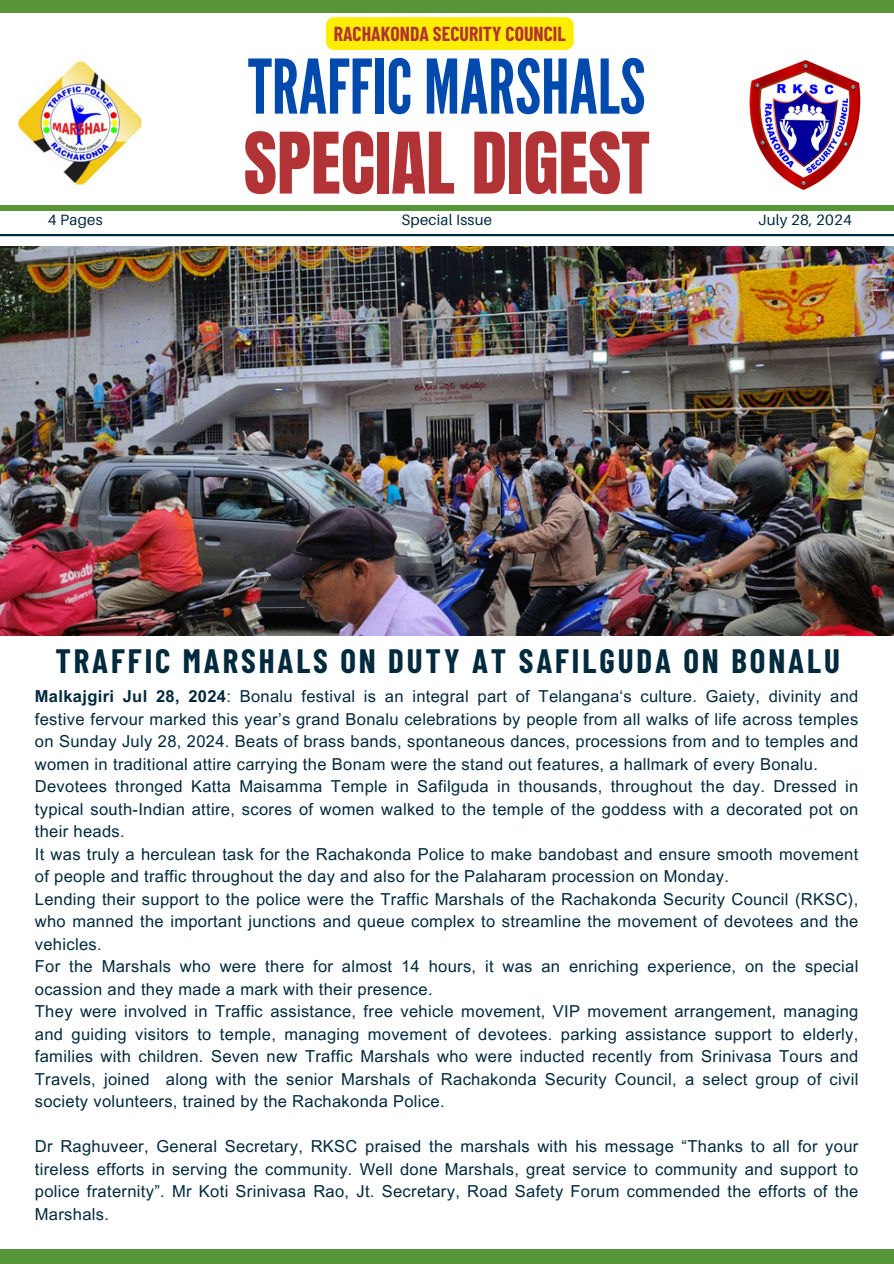
<style>
.page{position:relative;width:894px;height:1264px;background:#fff}
.page>*{position:absolute;margin:0;border:0;box-sizing:border-box;transform-origin:0 0}
.t1{font:75px "League Gothic";color:#004aad}
.t2{font:72px "Anton";color:#b23336}
.t3{font:700 33px "Barlow Condensed";letter-spacing:.09em;color:#022a3d}
.t4{font:700 19.8px "Barlow Condensed";color:#b23336}
.t5{font:16.5px/22.5px "Arial MT Pro";letter-spacing:.02em;color:#022a3d;text-align:justify}
.t6{font:15px "Aileron";letter-spacing:.015em;color:#022a3d}
.s1{font-weight:700}
</style>
<div class="page">
<img style="left:0;top:246px;width:893px;height:389px">
<div style="left:0;top:205px;width:893px;height:6px;background:#569639"></div>
<div style="left:0;top:0;width:893px;height:12px;background:#569639"></div>
<div style="left:0;top:1249px;width:893px;height:14px;background:#569639"></div>
<hr style="left:0;top:234px;width:893px;height:2px;background:#022a3d">
<img style="left:18px;top:60px;width:123px;height:128px">
<img style="left:749px;top:60px;width:111px;height:131px">
<div style="left:326px;top:17px;width:247px;height:33px;background:#ffed00"></div>
<p class="t4" style="left:334px;top:22px;width:233px">RACHAKONDA SECURITY COUNCIL</p>
<p class="t1" style="left:248px;top:43px;width:399px">TRAFFIC MARSHALS</p>
<p class="t2" style="left:244px;top:112px;width:407px">SPECIAL DIGEST</p>
<p class="t6" style="left:48px;top:210px;width:56px">4 Pages</p>
<p class="t6" style="left:758px;top:210px;width:95px">July 28, 2024</p>
<p class="t6" style="left:401px;top:210px;width:92px">Special Issue</p>
<p class="t3" style="left:55px;top:640px;width:785px">TRAFFIC MARSHALS ON DUTY AT SAFILGUDA ON BONALU</p>
<p class="t5" style="left:35px;top:687px;width:824px"><span class="s1">Malkajgiri Jul 28, 2024</span>: Bonalu festival is an integral part of Telangana‘s culture. Gaiety, divinity and festive fervour marked this year’s grand Bonalu celebrations by people from all walks of life across temples on Sunday July 28, 2024. Beats of brass bands, spontaneous dances, processions from and to temples and women in traditional attire carrying the Bonam were the stand out features, a hallmark of every Bonalu.</p>
<p class="t5" style="left:35px;top:777px;width:824px">Devotees thronged Katta Maisamma Temple in Safilguda in thousands, throughout the day. Dressed in typical south-Indian attire, scores of women walked to the temple of the goddess with a decorated pot on their heads.</p>
<p class="t5" style="left:35px;top:844px;width:824px">It was truly a herculean task for the Rachakonda Police to make bandobast and ensure smooth movement of people and traffic throughout the day and also for the Palaharam procession on Monday.</p>
<p class="t5" style="left:35px;top:889px;width:824px">Lending their support to the police were the Traffic Marshals of the Rachakonda Security Council (RKSC), who manned the important junctions and queue complex to streamline the movement of devotees and the vehicles.</p>
<p class="t5" style="left:35px;top:957px;width:824px">For the Marshals who were there for almost 14 hours, it was an enriching experience, on the special ocassion and they made a mark with their presence.</p>
<h2 class="t5" style="left:35px;top:1002px;width:824px">They were involved in Traffic assistance, free vehicle movement, VIP movement arrangement, managing and guiding visitors to temple, managing movement of devotees. parking assistance support to elderly, families with children. Seven new Traffic Marshals who were inducted recently from Srinivasa Tours and Travels, joined along with the senior Marshals of Rachakonda Security Council, a select group of civil society volunteers, trained by the Rachakonda Police.</h2>
<p class="t5" style="left:35px;top:1137px;width:824px">Dr Raghuveer, General Secretary, RKSC praised the marshals with his message “Thanks to all for your tireless efforts in serving the community. Well done Marshals, great service to community and support to police fraternity”. Mr Koti Srinivasa Rao, Jt. Secretary, Road Safety Forum commended the efforts of the Marshals.</p>
</div>
